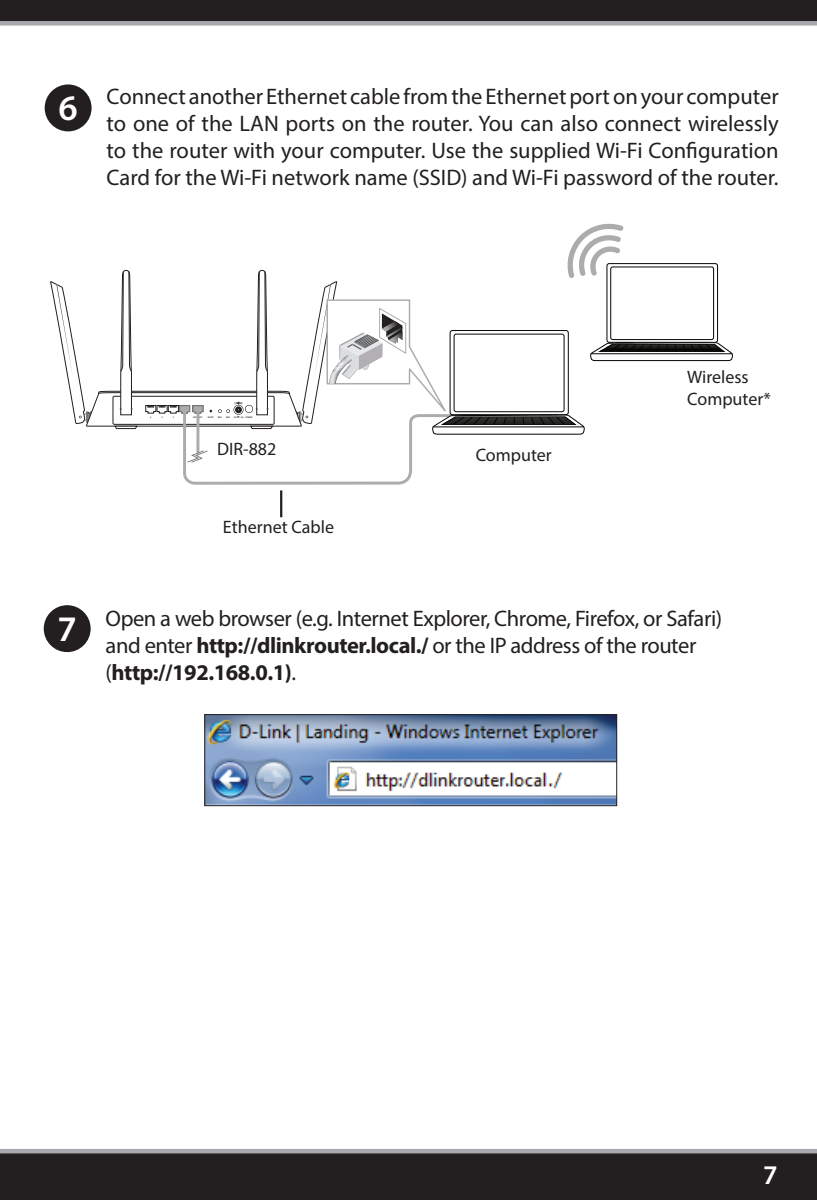
<style>
.page{position:relative;width:817px;height:1200px;background:#fff}
.page>*{position:absolute;margin:0;border:0;box-sizing:border-box;transform-origin:0 0}
.t1{font:600 36px "Myriad Pro";color:#fff}
.t2{font:600 27px "Myriad Pro";color:#fff}
.t3{font:22.5px/27px "Myriad Pro";letter-spacing:-.02em;color:#231f20}
.t4{font:18px/21.6px "Myriad Pro";color:#231f20}
.s1{font-weight:600;font-size:36px;color:#fff}
.s2{font-weight:700}
</style>
<div class="page">
<svg style="left:0;top:1149px;width:816px;height:50px;background:#2e2b2c"></svg>
<svg style="left:0;top:0;width:816px;height:26px;background:#3e3a3c"></svg>
<div style="left:45px;top:606px;width:44px;height:44px;background:#231f20;border-radius:50%"></div>
<div style="left:44px;top:605px;width:47px;height:47px;border:2px solid #231f20;border-radius:50%"></div>
<div style="left:46px;top:86px;width:44px;height:44px;background:#231f20;border-radius:50%"></div>
<div style="left:45px;top:84px;width:47px;height:47px;border:2px solid #231f20;border-radius:50%"></div>
<img style="left:206px;top:716px;width:409px;height:87px">
<div style="left:204px;top:714px;width:413px;height:91px;border:1px solid #231f20"></div>
<hr style="left:280px;top:490px;width:2px;height:27px;background:#231f20">
<svg style="left:51px;top:223px;width:682px;height:262px"></svg>
<p class="t3" style="left:107px;top:82px;width:673px;text-align:justify;text-indent:-48px"><span class="s1">6</span> Connect another Ethernet cable from the Ethernet port on your computer to one of the LAN ports on the router. You can also connect wirelessly to the router with your computer. Use the supplied Wi-Fi Configuration Card for the Wi-Fi network name (SSID) and Wi-Fi password of the router.</p>
<h1 class="t1" style="left:57px;top:605px;width:21px">7</h1>
<p class="t4" style="left:217px;top:438px;width:61px">DIR-882</p>
<p class="t4" style="left:223px;top:515px;width:113px">Ethernet Cable</p>
<p class="t4" style="left:475px;top:444px;width:78px">Computer</p>
<p class="t4" style="left:687px;top:366px;width:85px">Wireless<br>Computer*</p>
<p class="t3" style="left:106px;top:604px;width:618px">Open a web browser (e.g. Internet Explorer, Chrome, Firefox, or Safari) and enter <span class="s2">http://dlinkrouter.local./</span> or the IP address of the router (<span class="s2">http://192.168.0.1)</span>.</p>
<p class="t2" style="left:762px;top:1157px;width:16px">7</p>
</div>
